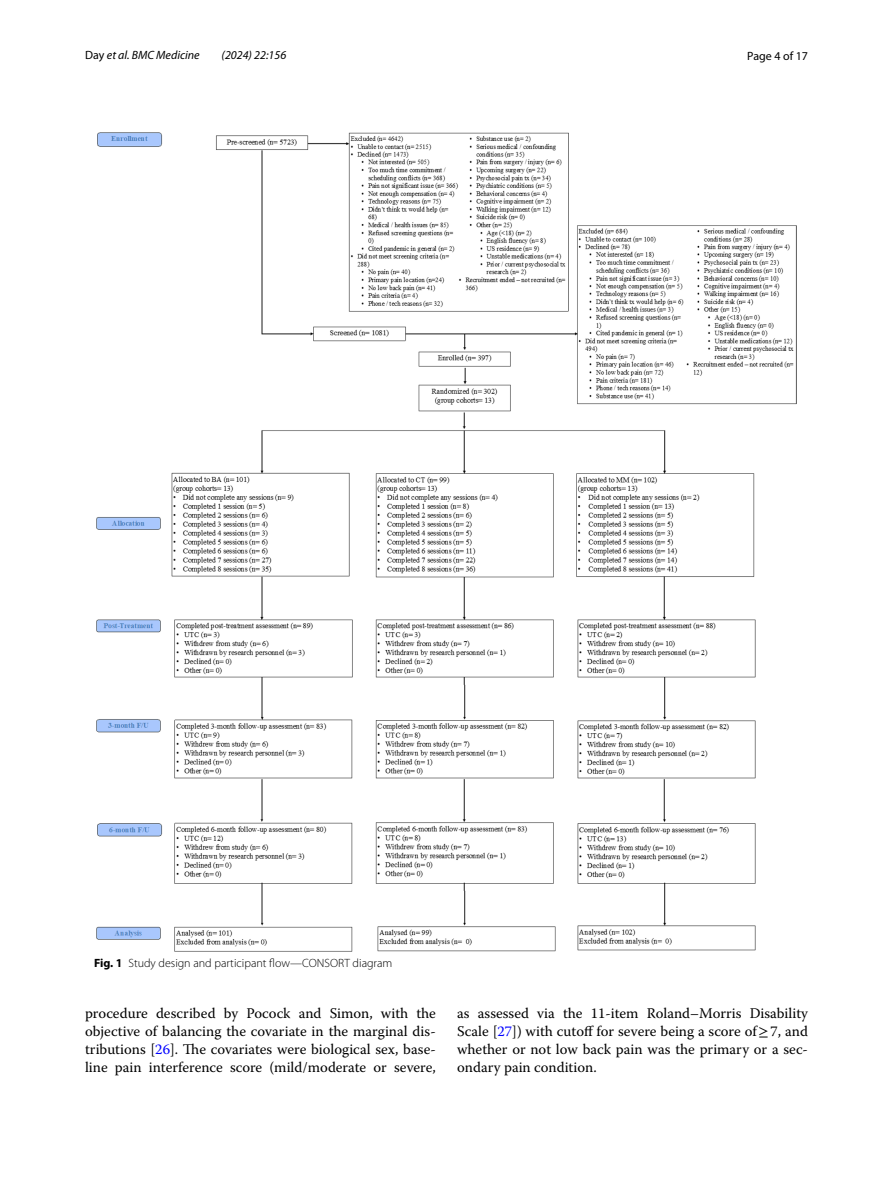
<style>
.page{position:relative;width:893px;height:1187px;background:#fff}
.page>*{position:absolute;margin:0;border:0;box-sizing:border-box;transform-origin:0 0}
.t1{font:14.7px/18px "Warnock Pro";color:#000;text-align:justify}
.t2{font:300 12px "Myriad Pro";color:#000}
.t3{font:italic 12px "Myriad Pro";color:#000}
.t4{font:12px "Myriad Pro";color:#000}
.s1{font-style:normal}
.s2{font-weight:700}
.s3{color:#00f}
.s4{font-family:"STIX"}
</style>
<div class="page">
<img style="left:96px;top:133px;width:701px;height:818px">
<p class="t3" style="left:85px;top:48px;width:116px"><span class="s1">Day</span> et al. BMC Medicine</p>
<p class="t3" style="left:222px;top:48px;width:66px">(2024) 22:156</p>
<p class="t4" style="left:747px;top:48px;width:62px">Page 4 of 17</p>
<p class="t2" style="left:94px;top:956px;width:300px"><span class="s2">Fig. 1</span> Study design and participant flow—CONSORT diagram</p>
<p class="t1" style="left:85px;top:1003px;width:352px">procedure described by Pocock and Simon, with the objective of balancing the covariate in the marginal dis&shy;tributions [<span class="s3">26</span>]. The covariates were biological sex, base&shy;line pain interference score (mild/moderate or severe,</p>
<p class="t1" style="left:457px;top:1003px;width:352px">as assessed via the 11-item Roland–Morris Disability Scale [<span class="s3">27</span>]) with cutoff for severe being a score of<span class="s4">≥</span>7, and whether or not low back pain was the primary or a sec&shy;ondary pain condition.</p>
</div>
